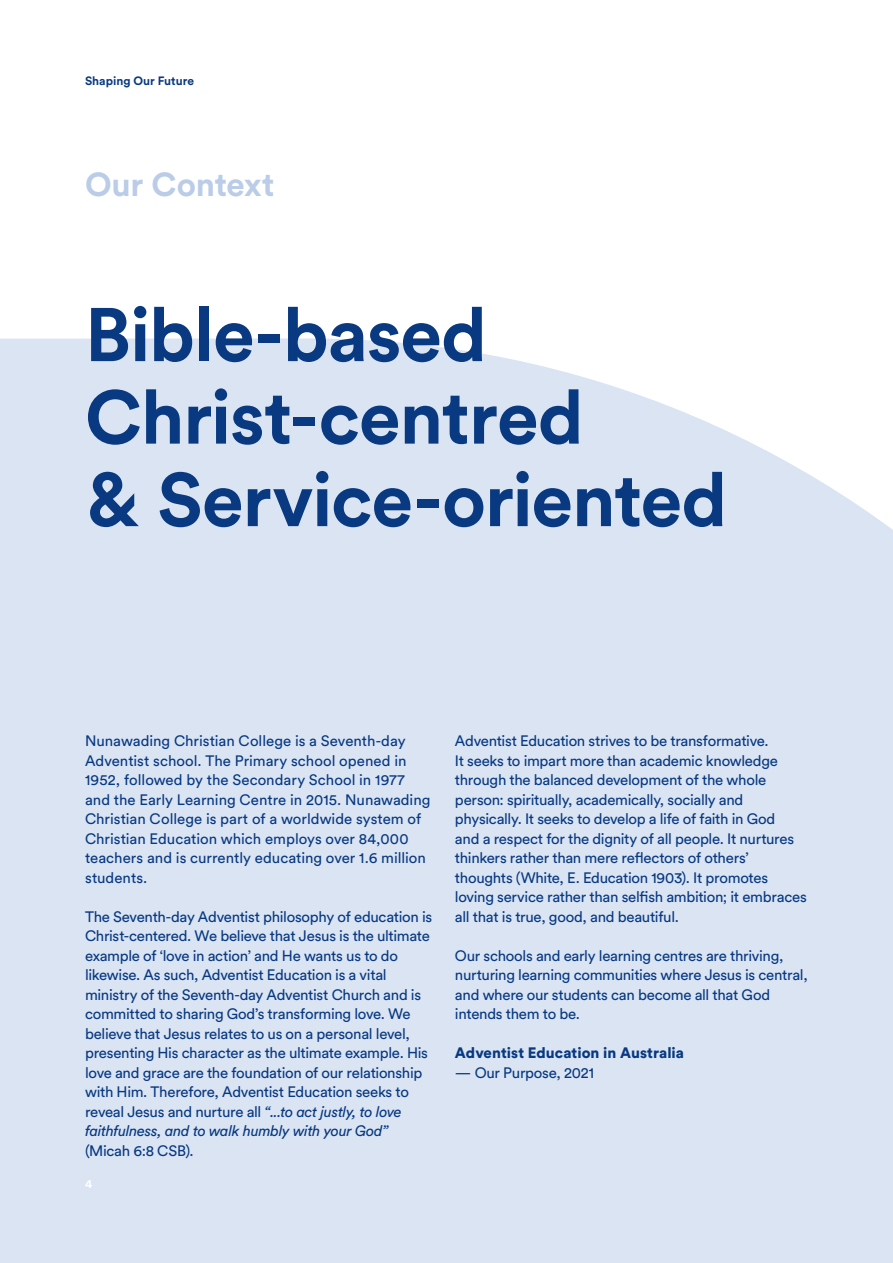
<style>
.page{position:relative;width:893px;height:1263px;background:#fff}
.page>*{position:absolute;margin:0;border:0;box-sizing:border-box;transform-origin:0 0}
.t1{font:700 75px/82.5px "Circular Std";letter-spacing:-.015em;color:#083981}
.t2{font:700 33px "Circular Std";letter-spacing:-.01em;color:#bacce8}
.t3{font:15px/19.5px "Circular Std";letter-spacing:-.02em;color:#083981}
.t4{font:15px/19.5px "Circular Std";color:#083981}
.t5{font:900 15px "Circular Std";color:#083981}
.t6{font:700 12px "Circular Std";color:#083981}
.t7{font:700 12px "Circular Std";color:#fff}
.s1{font-style:italic}
</style>
<div class="page">
<div style="left:0;top:338px;width:893px;height:925px;background:#dae4f3"></div>
<p class="t6" style="left:85px;top:73px;width:111px">Shaping Our Future</p>
<h2 class="t2" style="left:85px;top:163px;width:191px">Our Context</h2>
<h1 class="t1" style="left:85px;top:292px;width:644px">Bible-based<br>Christ-centred<br>&amp; Service-oriented</h1>
<p class="t4" style="left:85px;top:731px;width:347px">Nunawading Christian College is a Seventh-day Adventist school. The Primary school opened in 1952, followed by the Secondary School in 1977 and the Early Learning Centre in 2015. Nunawading Christian College is part of a worldwide system of Christian Education which employs over 84,000 teachers and is currently educating over 1.6 million students.</p>
<p class="t3" style="left:85px;top:906px;width:349px">The Seventh-day Adventist philosophy of education is Christ-centered. We believe that Jesus is the ultimate example of ‘love in action’ and He wants us to do likewise. As such, Adventist Education is a vital ministry of the Seventh-day Adventist Church and is committed to sharing God’s transforming love. We believe that Jesus relates to us on a personal level, presenting His character as the ultimate example. His love and grace are the foundation of our relationship with Him. Therefore, Adventist Education seeks to reveal Jesus and nurture all <span class="s1">“...to act justly, to love faithfulness, and to walk humbly with your God”</span></p>
<p class="t3" style="left:85px;top:1140px;width:110px">(Micah 6:8 CSB).</p>
<p class="t7" style="left:85px;top:1176px;width:9px">4</p>
<p class="t3" style="left:455px;top:731px;width:353px">Adventist Education strives to be transformative.<br>It seeks to impart more than academic knowledge through the balanced development of the whole person: spiritually, academically, socially and physically. It seeks to develop a life of faith in God<br>and a respect for the dignity of all people. It nurtures thinkers rather than mere reflectors of others’ thoughts (White, E. Education 1903). It promotes loving service rather than selfish ambition; it embraces all that is true, good, and beautiful.</p>
<p class="t3" style="left:455px;top:945px;width:354px">Our schools and early learning centres are thriving, nurturing learning communities where Jesus is central, and where our students can become all that God intends them to be.</p>
<p class="t5" style="left:455px;top:1043px;width:231px">Adventist Education in Australia</p>
<p class="t3" style="left:455px;top:1062px;width:141px">— Our Purpose, 2021</p>
</div>
